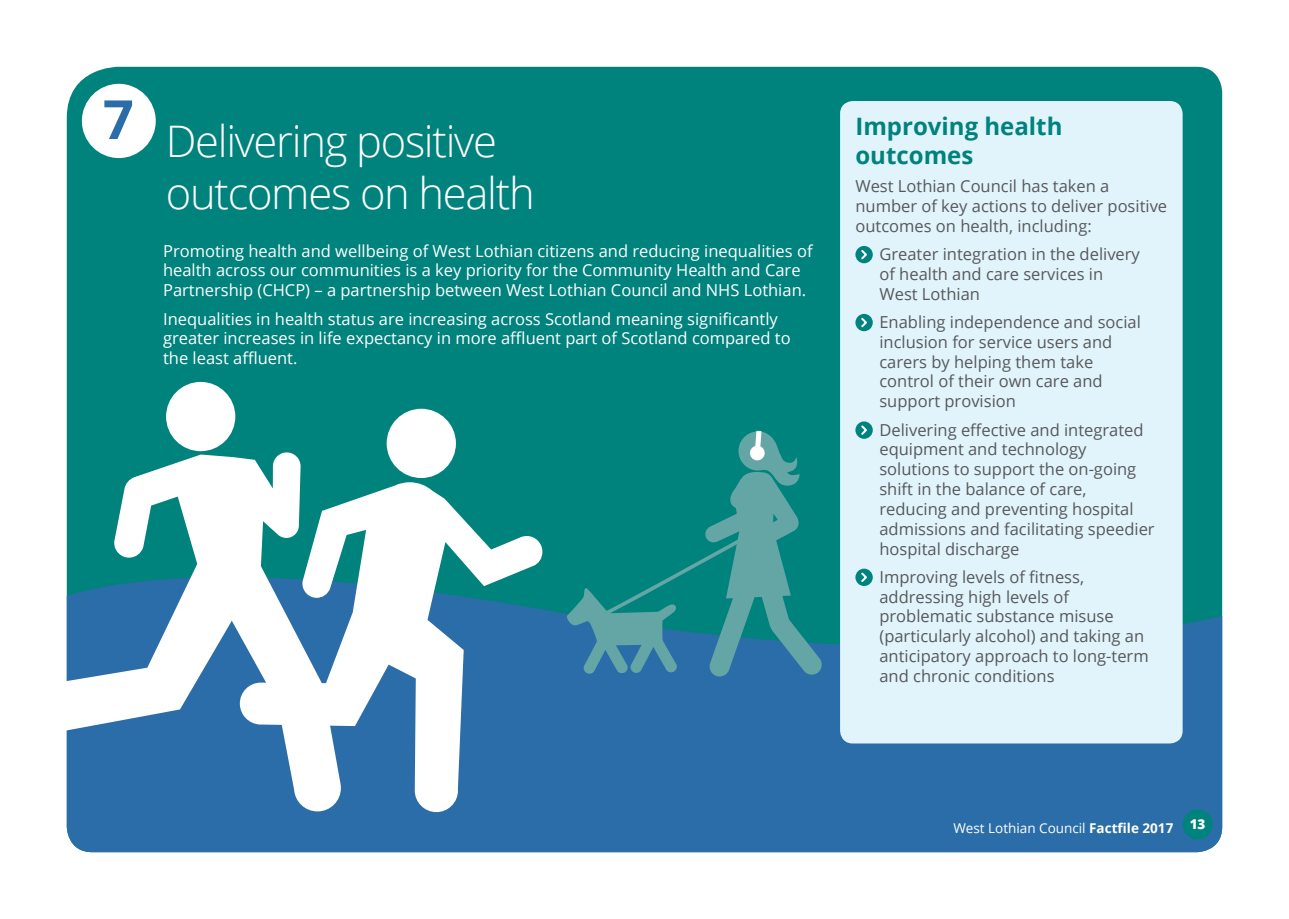
<style>
.page{position:relative;width:1289px;height:919px;background:#fff}
.page>*{position:absolute;margin:0;border:0;box-sizing:border-box;transform-origin:0 0}
.t1{font:700 54px "Open Sans";color:#2b6da8}
.t2{font:300 43.5px/52.2px "Open Sans";letter-spacing:-.03em;color:#fff}
.t3{font:700 24px/28.8px "Open Sans";color:#00827d}
.t4{font:16.5px/19.8px "Open Sans";color:#57585a}
.t5{font:16.5px/19.8px "Open Sans";color:#fff}
.t6{font:13.5px "Open Sans";color:#fff}
.t7{font:800 13.5px "Open Sans";color:#fff}
.s1{font-weight:700}
</style>
<div class="page">
<div style="left:67px;top:67px;width:1155px;height:467px;background:#00827d"></div>
<div style="left:67px;top:534px;width:1155px;height:318px;background:#2b6da8"></div>
<div style="left:82px;top:84px;width:74px;height:74px;background:#fff;border-radius:50%"></div>
<div style="left:166px;top:382px;width:69px;height:69px;background:#fff;border-radius:50%"></div>
<div style="left:386px;top:409px;width:70px;height:69px;background:#fff;border-radius:50%"></div>
<svg style="left:240px;top:482px;width:302px;height:330px"></svg>
<svg style="left:66px;top:452px;width:275px;height:359px"></svg>
<div style="left:840px;top:101px;width:342px;height:642px;background:#e1f4fc;border-radius:13px"></div>
<div style="left:855px;top:246px;width:17px;height:17px;background:#00827d;border-radius:50%"></div>
<svg style="left:861px;top:250px;width:6px;height:10px"></svg>
<div style="left:855px;top:314px;width:17px;height:17px;background:#00827d;border-radius:50%"></div>
<svg style="left:861px;top:317px;width:6px;height:11px"></svg>
<div style="left:855px;top:421px;width:17px;height:18px;background:#00827d;border-radius:50%"></div>
<svg style="left:861px;top:425px;width:6px;height:10px"></svg>
<svg style="left:855px;top:568px;width:17px;height:18px"></svg>
<svg style="left:859px;top:570px;width:9px;height:14px"></svg>
<svg style="left:566px;top:430px;width:257px;height:246px;background:#1f898c"></svg>
<div style="left:1182px;top:809px;width:30px;height:30px;background:#00827d;border-radius:50%"></div>
<p class="t1" style="left:103px;top:81px;width:32px">7</p>
<p class="t2" style="left:166px;top:114px;width:370px">Delivering positive outcomes on health</p>
<p class="t5" style="left:163px;top:240px;width:651px">Promoting health and wellbeing of West Lothian citizens and reducing inequalities of health across our communities is a key priority for the Community Health and Care<br>Partnership (CHCP) – a partnership between West Lothian Council and NHS Lothian.</p>
<p class="t5" style="left:163px;top:308px;width:629px">Inequalities in health status are increasing across Scotland meaning significantly greater increases in life expectancy in more affluent part of Scotland compared to the least affluent.</p>
<p class="t3" style="left:855px;top:111px;width:208px">Improving health outcomes</p>
<p class="t4" style="left:855px;top:176px;width:313px">West Lothian Council has taken a number of key actions to deliver positive outcomes on health, including:</p>
<p class="t4" style="left:879px;top:244px;width:262px">Greater integration in the delivery of health and care services in<br>West Lothian</p>
<p class="t4" style="left:879px;top:312px;width:263px">Enabling independence and social inclusion for service users and carers by helping them take control of their own care and support provision</p>
<p class="t4" style="left:879px;top:419px;width:277px">Delivering effective and integrated equipment and technology solutions to support the on-going shift in the balance of care, reducing and preventing hospital admissions and facilitating speedier hospital discharge</p>
<p class="t4" style="left:879px;top:566px;width:271px">Improving levels of fitness, addressing high levels of problematic substance misuse (particularly alcohol) and taking an anticipatory approach to long-term and chronic conditions</p>
<p class="t6" style="left:953px;top:818px;width:221px">West Lothian Council <span class="s1">Factfile 2017</span></p>
<p class="t7" style="left:1189px;top:814px;width:17px">13</p>
</div>
